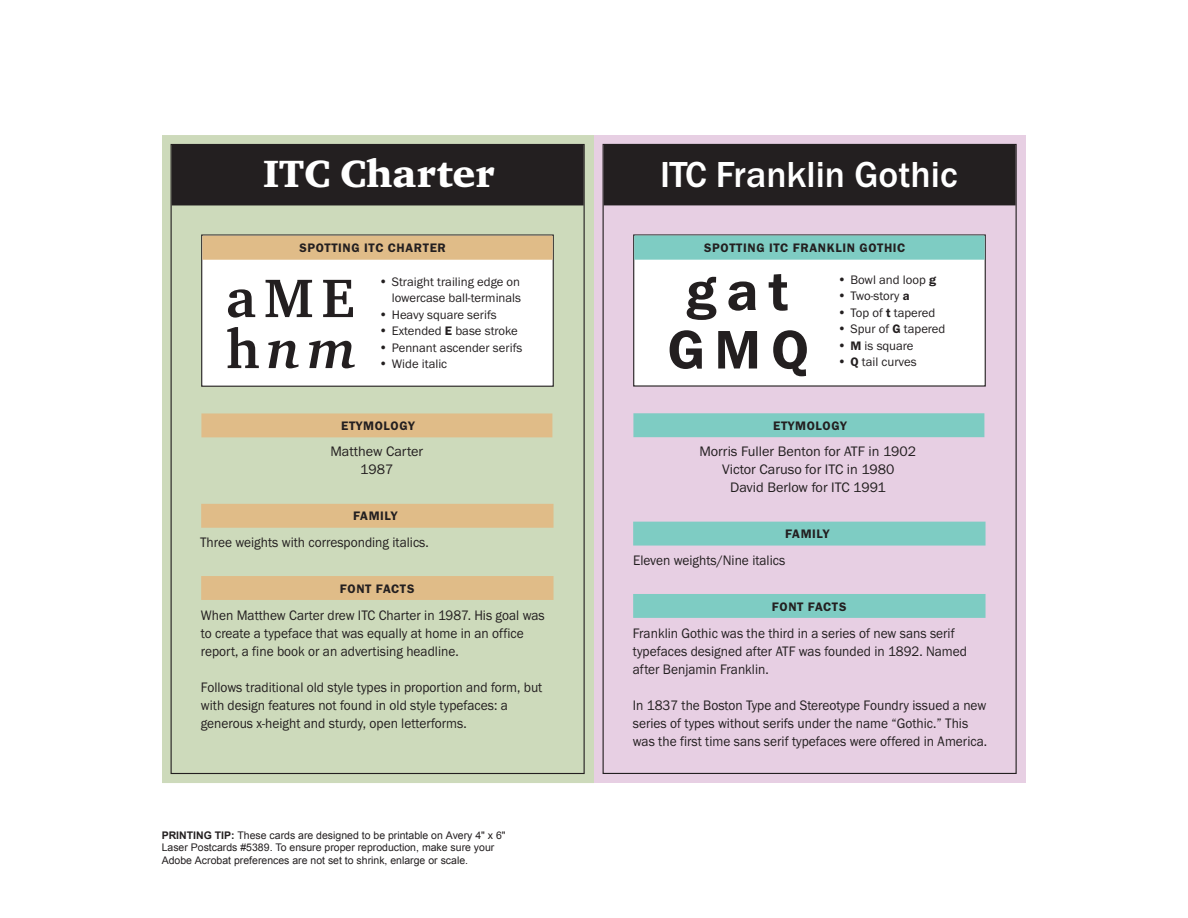
<style>
.page{position:relative;width:1188px;height:918px;background:#fff}
.page>*{position:absolute;margin:0;border:0;box-sizing:border-box;transform-origin:0 0}
.t1{font:55.5px/51px "Charter ITC Bold OS";color:#231f20}
.t2{font:600 54px/58.5px "Franklin Gothic IT Cby BT";letter-spacing:.2em;color:#231f20;text-align:center}
.t3{font:39px "Charter ITC Blac";color:#fff}
.t4{font:37.5px "Franklin Got Md ITC";color:#fff}
.t5{font:14.25px/18px "Franklin Got ITC";color:#231f20;scale:.94 1}
.t6{font:14.25px/18px "Franklin Got ITC";color:#231f20;text-align:center}
.t7{font:12.75px/16.5px "Franklin Got ITC";color:#231f20;text-align:right}
.t8{font:600 12.75px "Franklin Got ITC";letter-spacing:.05em;color:#231f20}
.t9{font:10.5px/12.6px "Arial";color:#231f20}
.s1{font-family:"Charter ITC";font-weight:700}
.s2{font-family:"Charter ITC";font-weight:700;font-style:italic}
.s3{font-size:13.5px}
.s4{font-weight:600}
.s5{font-weight:700}
</style>
<div class="page">
<div style="left:162px;top:135px;width:432px;height:648px;background:#cddabb"></div>
<div style="left:172px;top:145px;width:412px;height:60px;background:#231f20"></div>
<div style="left:201px;top:504px;width:353px;height:24px;background:#e0bc88"></div>
<div style="left:201px;top:576px;width:353px;height:24px;background:#e0bc88"></div>
<div style="left:201px;top:413px;width:351px;height:24px;background:#e0bc88"></div>
<div style="left:202px;top:235px;width:351px;height:151px;background:#fff"></div>
<div style="left:201px;top:234px;width:353px;height:153px;border:1px solid #231f20"></div>
<div style="left:202px;top:236px;width:351px;height:24px;background:#e0bc88"></div>
<div style="left:594px;top:135px;width:432px;height:648px;background:#e7cfe3"></div>
<div style="left:604px;top:145px;width:412px;height:60px;background:#231f20"></div>
<div style="left:633px;top:522px;width:353px;height:24px;background:#7eccc3"></div>
<div style="left:633px;top:594px;width:353px;height:24px;background:#7eccc3"></div>
<div style="left:633px;top:413px;width:351px;height:24px;background:#7eccc3"></div>
<div style="left:634px;top:235px;width:351px;height:151px;background:#fff"></div>
<div style="left:633px;top:234px;width:353px;height:153px;border:1px solid #231f20"></div>
<div style="left:634px;top:236px;width:351px;height:24px;background:#7eccc3"></div>
<p class="t3" style="left:263px;top:150px;width:233px">ITC Charter</p>
<p class="t8" style="left:299px;top:240px;width:148px">SPOTTING ITC CHARTER</p>
<p class="t1" style="left:226px;top:271px;width:132px">aME <span class="s1">h</span><span class="s2">nm</span></p>
<p class="t7" style="left:379px;top:274px;width:144px"><span class="s3">•</span> Straight trailing edge on lowercase ball-terminals</p>
<p class="t7" style="left:379px;top:307px;width:119px"><span class="s3">•</span> Heavy square serifs</p>
<p class="t7" style="left:379px;top:323px;width:141px"><span class="s3">•</span> Extended <span class="s4">E</span> base stroke</p>
<p class="t7" style="left:379px;top:340px;width:145px"><span class="s3">•</span> Pennant ascender serifs</p>
<p class="t7" style="left:379px;top:356px;width:70px"><span class="s3">•</span> Wide italic</p>
<p class="t8" style="left:341px;top:418px;width:75px">ETYMOLOGY</p>
<p class="t6" style="left:330px;top:442px;width:94px">Matthew Carter<br>1987</p>
<p class="t8" style="left:353px;top:509px;width:46px">FAMILY</p>
<p class="t5" style="left:200px;top:533px;width:245px">Three weights with corresponding italics.</p>
<p class="t8" style="left:340px;top:581px;width:76px">FONT FACTS</p>
<p class="t5" style="left:201px;top:607px;width:367px">When Matthew Carter drew ITC Charter in 1987. His goal was to create a typeface that was equally at home in an office report, a fine book or an advertising headline.</p>
<p class="t5" style="left:201px;top:679px;width:365px">Follows traditional old style types in proportion and form, but with design features not found in old style typefaces: a generous x-height and sturdy, open letterforms.</p>
<p class="t9" style="left:162px;top:829px;width:346px"><span class="s5">PRINTING TIP:</span> These cards are designed to be printable on Avery 4" x 6"<br>Laser Postcards #5389. To ensure proper reproduction, make sure your<br>Adobe Acrobat preferences are not set to shrink, enlarge or scale.</p>
<p class="t4" style="left:660px;top:153px;width:299px">ITC Franklin Gothic</p>
<p class="t8" style="left:704px;top:240px;width:203px">SPOTTING ITC FRANKLIN GOTHIC</p>
<p class="t2" style="left:668px;top:261px;width:142px">gat<br>GMQ</p>
<p class="t7" style="left:838px;top:272px;width:100px"><span class="s3">•</span> Bowl and loop <span class="s4">g</span></p>
<p class="t7" style="left:838px;top:288px;width:74px"><span class="s3">•</span> Two-story <span class="s4">a</span></p>
<p class="t7" style="left:838px;top:305px;width:99px"><span class="s3">•</span> Top of <span class="s4">t</span> tapered</p>
<p class="t7" style="left:838px;top:321px;width:109px"><span class="s3">•</span> Spur of <span class="s4">G</span> tapered</p>
<p class="t7" style="left:838px;top:338px;width:77px"><span class="s3">•</span> <span class="s4">M</span> is square</p>
<p class="t7" style="left:838px;top:354px;width:81px"><span class="s3">•</span> <span class="s4">Q</span> tail curves</p>
<p class="t8" style="left:773px;top:418px;width:75px">ETYMOLOGY</p>
<p class="t6" style="left:699px;top:442px;width:218px">Morris Fuller Benton for ATF in 1902<br>Victor Caruso for ITC in 1980<br>David Berlow for ITC 1991</p>
<p class="t8" style="left:785px;top:527px;width:46px">FAMILY</p>
<p class="t5" style="left:633px;top:551px;width:163px">Eleven weights/Nine italics</p>
<p class="t8" style="left:772px;top:599px;width:76px">FONT FACTS</p>
<p class="t5" style="left:633px;top:625px;width:357px">Franklin Gothic was the third in a series of new sans serif typefaces designed after ATF was founded in 1892. Named after Benjamin Franklin.</p>
<p class="t5" style="left:633px;top:697px;width:378px">In 1837 the Boston Type and Stereotype Foundry issued a new series of types without serifs under the name “Gothic.” This was the first time sans serif typefaces were offered in America.</p>
</div>
